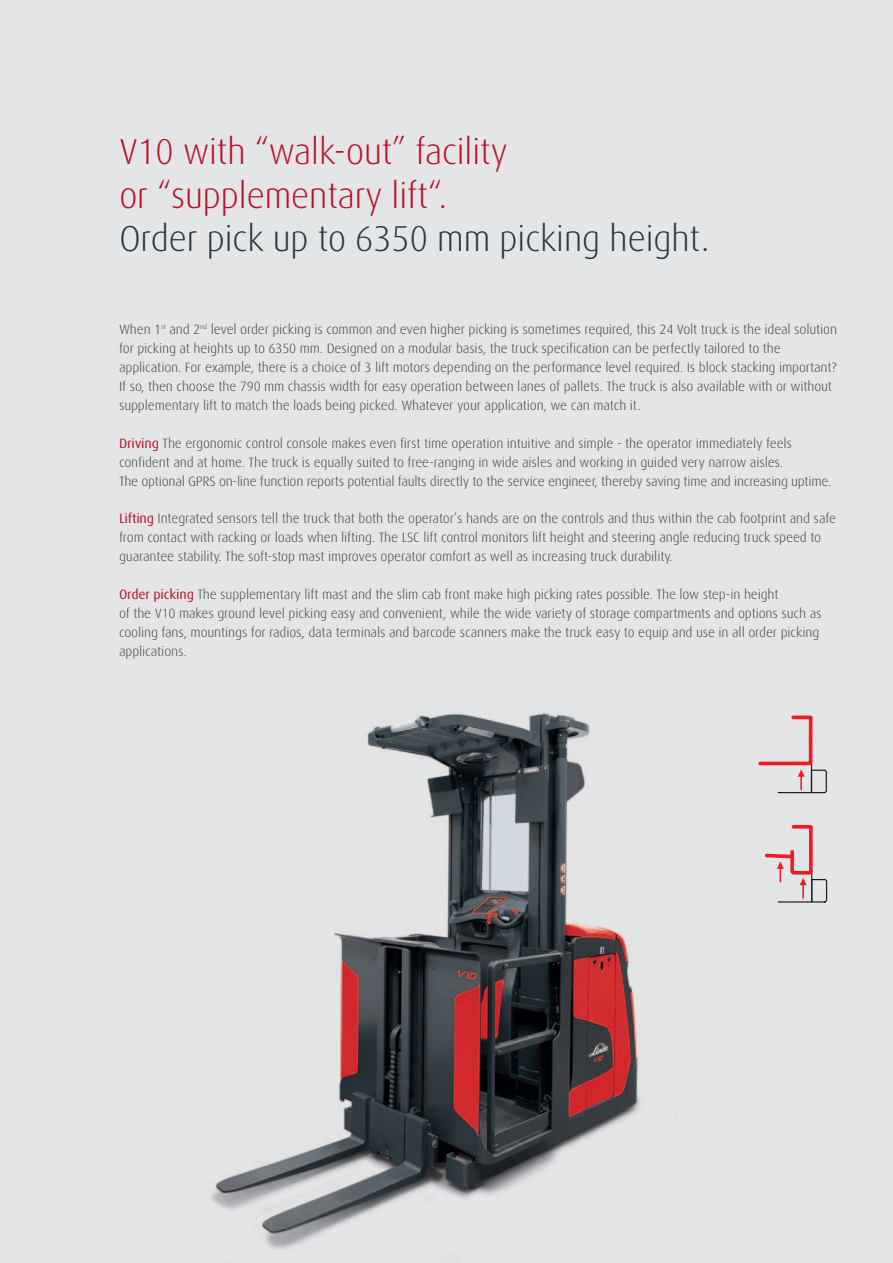
<style>
.page{position:relative;width:893px;height:1263px;background:#e4e5e7}
.page>*{position:absolute;margin:0;border:0;box-sizing:border-box;transform-origin:0 0}
.t1{font:300 36px/43.2px "Linde Dax";letter-spacing:-.02em;color:#ba0f25}
.t2{font:300 36px "Linde Dax";letter-spacing:-.02em;color:#27373d}
.t3{font:300 13.5px/18.9px "Linde Dax";letter-spacing:-.015em;color:#3e3e3f}
.s1{font-weight:400;color:#ba0f25}
</style>
<div class="page">
<hr style="left:760px;top:762px;width:33px;height:3px;background:#ee1d23">
<svg style="left:778px;top:715px;width:49px;height:79px"></svg>
<svg style="left:765px;top:825px;width:62px;height:78px"></svg>
<img style="left:211px;top:712px;width:430px;height:537px">
<h1 class="t1" style="left:119px;top:133px;width:390px">V10 with “walk-out” facility or “supplementary lift“.</h1>
<h1 class="t2" style="left:119px;top:222px;width:592px">Order pick up to 6350 mm picking height.</h1>
<p class="t3" style="left:119px;top:321px;width:720px">When 1<sup>st</sup> and 2<sup>nd</sup> level order picking is common and even higher picking is sometimes required, this 24 Volt truck is the ideal solution for picking at heights up to 6350 mm. Designed on a modular basis, the truck specification can be perfectly tailored to the application. For example, there is a choice of 3 lift motors depending on the performance level required. Is block stacking important?<br>If so, then choose the 790 mm chassis width for easy operation between lanes of pallets. The truck is also available with or without supplementary lift to match the loads being picked. Whatever your application, we can match it.</p>
<p class="t3" style="left:119px;top:435px;width:714px"><span class="s1">Driving</span> The ergonomic control console makes even first time operation intuitive and simple - the operator immediately feels confident and at home. The truck is equally suited to free-ranging in wide aisles and working in guided very narrow aisles.<br>The optional GPRS on-line function reports potential faults directly to the service engineer, thereby saving time and increasing uptime.</p>
<p class="t3" style="left:119px;top:510px;width:719px"><span class="s1">Lifting</span> Integrated sensors tell the truck that both the operator’s hands are on the controls and thus within the cab footprint and safe from contact with racking or loads when lifting. The LSC lift control monitors lift height and steering angle reducing truck speed to guarantee stability. The soft-stop mast improves operator comfort as well as increasing truck durability.</p>
<p class="t3" style="left:119px;top:586px;width:704px"><span class="s1">Order picking</span> The supplementary lift mast and the slim cab front make high picking rates possible. The low step-in height<br>of the V10 makes ground level picking easy and convenient, while the wide variety of storage compartments and options such as cooling fans, mountings for radios, data terminals and barcode scanners make the truck easy to equip and use in all order picking applications.</p>
</div>
